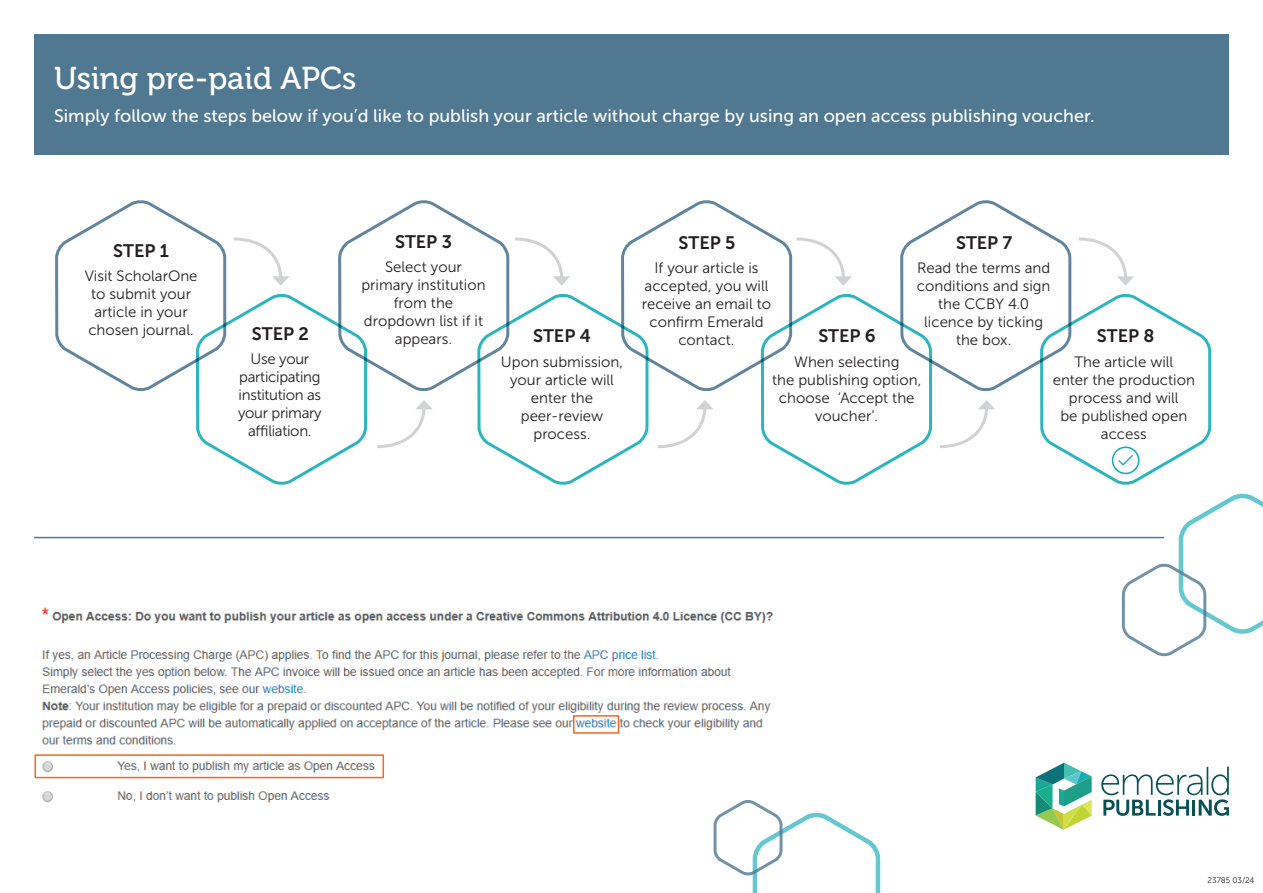
<style>
.page{position:relative;width:1263px;height:893px;background:#fff}
.page>*{position:absolute;margin:0;border:0;box-sizing:border-box;transform-origin:0 0}
.t1{font:31.5px "Museo 500";color:#fff}
.t2{font:18px "Museo Sans 500";color:#fff}
.t3{font:18px "Museo Sans 700";color:#231f20}
.t4{font:15px/18px "Museo Sans 300";color:#231f20;text-align:center}
.t5{font:15px/18px "Museo Sans 300";letter-spacing:-.02em;color:#231f20;text-align:center}
.t6{font:8.1px "Museo Sans 300";color:#231f20}
</style>
<div class="page">
<div style="left:34px;top:34px;width:1195px;height:121px;background:#517891"></div>
<img style="left:34px;top:607px;width:740px;height:196px">
<div style="left:35px;top:754px;width:349px;height:24px;border:2px solid #f36821"></div>
<div style="left:573px;top:715px;width:46px;height:19px;border:2px solid #f36821"></div>
<hr style="left:34px;top:537px;width:1130px;height:1px;background:#517891">
<svg style="left:55px;top:200px;width:1157px;height:285px"></svg>
<svg style="left:1101px;top:767px;width:128px;height:49px"></svg>
<svg style="left:1036px;top:763px;width:56px;height:67px"></svg>
<svg style="left:1120px;top:493px;width:143px;height:164px"></svg>
<svg style="left:712px;top:798px;width:169px;height:95px"></svg>
<h1 class="t1" style="left:54px;top:60px;width:304px">Using pre-paid APCs</h1>
<p class="t2" style="left:54px;top:106px;width:1042px">Simply follow the steps below if you’d like to publish your article without charge by using an open access publishing voucher.</p>
<p class="t3" style="left:113px;top:241px;width:57px">STEP 1</p>
<p class="t4" style="left:85px;top:267px;width:114px">Visit ScholarOne to submit your article in your chosen journal.</p>
<p class="t3" style="left:252px;top:324px;width:59px">STEP 2</p>
<p class="t5" style="left:238px;top:350px;width:85px">Use your participating institution as your primary affiliation.</p>
<p class="t3" style="left:395px;top:232px;width:58px">STEP 3</p>
<p class="t4" style="left:361px;top:258px;width:126px">Select your primary institution from the dropdown list if it appears.</p>
<p class="t3" style="left:533px;top:326px;width:59px">STEP 4</p>
<p class="t4" style="left:501px;top:353px;width:124px">Upon submission, your article will enter the peer-review process.</p>
<p class="t3" style="left:679px;top:232px;width:58px">STEP 5</p>
<p class="t3" style="left:956px;top:232px;width:58px">STEP 7</p>
<p class="t4" style="left:642px;top:259px;width:131px">If your article is accepted, you will receive an email to confirm Emerald contact.</p>
<p class="t4" style="left:917px;top:259px;width:135px">Read the terms and conditions and sign the CCBY 4.0 licence by ticking the box.</p>
<p class="t3" style="left:818px;top:326px;width:59px">STEP 6</p>
<p class="t3" style="left:1097px;top:326px;width:59px">STEP 8</p>
<p class="t4" style="left:772px;top:353px;width:151px">When selecting<br>the publishing option, choose ‘Accept the voucher’.</p>
<p class="t4" style="left:1053px;top:353px;width:144px">The article will<br>enter the production process and will<br>be published open access</p>
<p class="t6" style="left:1207px;top:876px;width:48px">23785 03/24</p>
</div>
